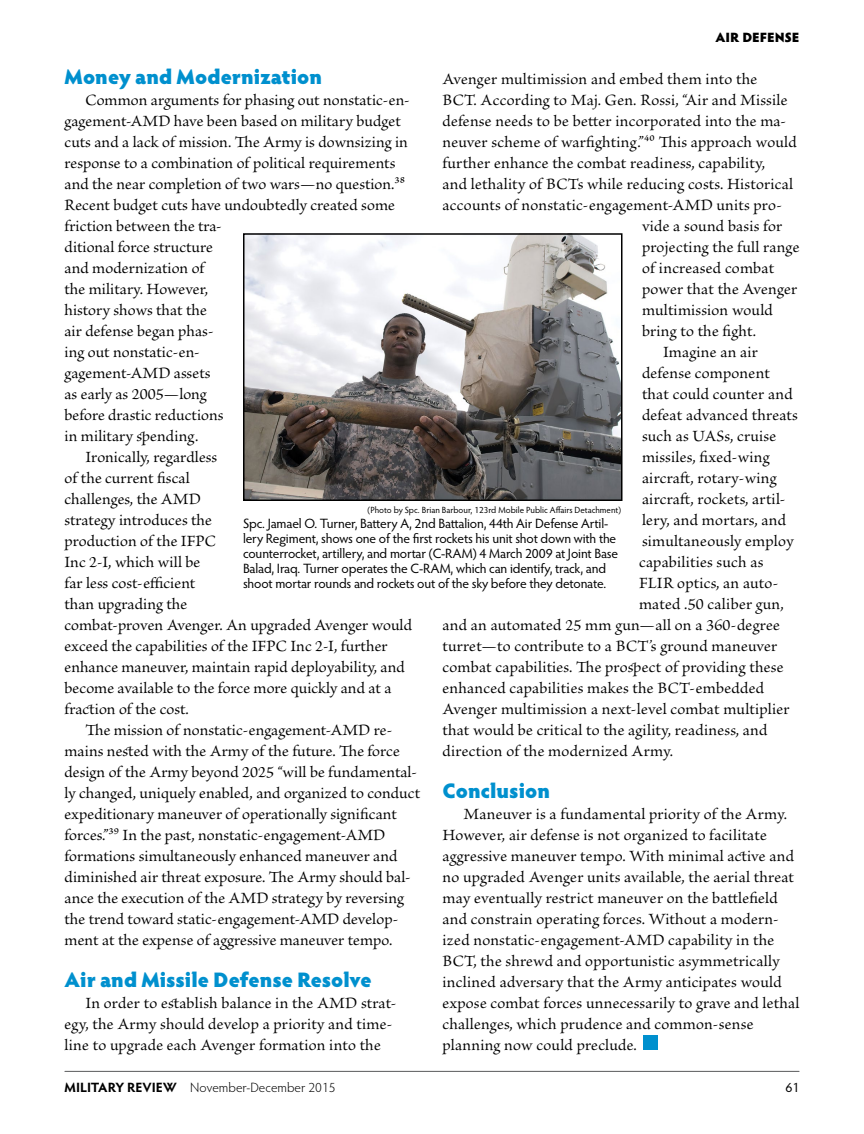
<style>
.page{position:relative;width:864px;height:1134px;background:#fff}
.page>*{position:absolute;margin:0;border:0;box-sizing:border-box;transform-origin:0 0}
.t1{font:900 21px "Hypatia Sans Pro";color:#0090ce}
.t2{font:16.5px/21px "Brioso Pro";letter-spacing:.01em;color:#000}
.t3{font:13.5px/15px "Hypatia Sans Pro";letter-spacing:-.015em;color:#000}
.t4{font:300 13.5px "Hypatia Sans Pro";color:#000}
.t5{font:900 13.5px "Hypatia Sans Pro";letter-spacing:-.005em;color:#000}
.t6{font:9px "Hypatia Sans Pro";color:#000}
.s1{font-weight:700}
</style>
<div class="page">
<hr style="left:65px;top:1071px;width:734px;height:1px;background:#58595b">
<div style="left:643px;top:1035px;width:15px;height:15px;background:#0090ce"></div>
<img style="left:246px;top:236px;width:373px;height:262px">
<div style="left:243px;top:233px;width:379px;height:268px;border:2px solid #000"></div>
<p class="t5" style="left:716px;top:27px;width:85px">AIR DEFENSE</p>
<p class="t1" style="left:64px;top:61px;width:259px">Money and Modernization</p>
<p class="t2" style="left:86px;top:90px;width:326px">Common arguments for phasing out nonstatic-en-</p>
<p class="t2" style="left:65px;top:111px;width:338px">gagement-AMD have been based on military budget</p>
<p class="t2" style="left:65px;top:132px;width:345px">cuts and a lack of mission. The Army is downsizing in</p>
<p class="t2" style="left:65px;top:153px;width:332px">response to a combination of political requirements</p>
<p class="t2" style="left:65px;top:174px;width:342px">and the near completion of two wars—no question.38</p>
<p class="t2" style="left:65px;top:195px;width:332px">Recent budget cuts have undoubtedly created some</p>
<p class="t2" style="left:65px;top:216px;width:159px">friction between the tra-</p>
<p class="t2" style="left:65px;top:237px;width:150px">ditional force structure</p>
<p class="t2" style="left:65px;top:258px;width:141px">and modernization of</p>
<p class="t2" style="left:65px;top:279px;width:145px">the military. However,</p>
<p class="t2" style="left:65px;top:300px;width:144px">history shows that the</p>
<p class="t2" style="left:65px;top:321px;width:151px">air defense began phas-</p>
<p class="t2" style="left:65px;top:342px;width:137px">ing out nonstatic-en-</p>
<p class="t2" style="left:65px;top:363px;width:148px">gagement-AMD assets</p>
<p class="t2" style="left:65px;top:384px;width:144px">as early as 2005—long</p>
<p class="t2" style="left:65px;top:405px;width:161px">before drastic reductions</p>
<p class="t2" style="left:65px;top:426px;width:135px">in military spending.</p>
<p class="t2" style="left:86px;top:447px;width:133px">Ironically, regardless</p>
<p class="t2" style="left:65px;top:468px;width:127px">of the current fiscal</p>
<p class="t2" style="left:65px;top:489px;width:138px">challenges, the AMD</p>
<p class="t2" style="left:65px;top:510px;width:149px">strategy introduces the</p>
<p class="t2" style="left:65px;top:531px;width:153px">production of the IFPC</p>
<p class="t2" style="left:65px;top:552px;width:137px">Inc 2-I, which will be</p>
<p class="t2" style="left:65px;top:573px;width:132px">far less cost-efficient</p>
<p class="t2" style="left:65px;top:594px;width:124px">than upgrading the</p>
<p class="t2" style="left:65px;top:615px;width:349px">combat-proven Avenger. An upgraded Avenger would</p>
<p class="t2" style="left:65px;top:636px;width:325px">exceed the capabilities of the IFPC Inc 2-I, further</p>
<p class="t2" style="left:65px;top:657px;width:342px">enhance maneuver, maintain rapid deployability, and</p>
<p class="t2" style="left:65px;top:678px;width:329px">become available to the force more quickly and at a</p>
<p class="t2" style="left:65px;top:699px;width:126px">fraction of the cost.</p>
<p class="t2" style="left:86px;top:720px;width:308px">The mission of nonstatic-engagement-AMD re-</p>
<p class="t2" style="left:65px;top:741px;width:337px">mains nested with the Army of the future. The force</p>
<p class="t2" style="left:65px;top:762px;width:354px">design of the Army beyond 2025 “will be fundamental-</p>
<p class="t2" style="left:65px;top:783px;width:357px">ly changed, uniquely enabled, and organized to conduct</p>
<p class="t2" style="left:65px;top:804px;width:334px">expeditionary maneuver of operationally significant</p>
<p class="t2" style="left:65px;top:825px;width:322px">forces.”39 In the past, nonstatic-engagement-AMD</p>
<p class="t2" style="left:65px;top:846px;width:334px">formations simultaneously enhanced maneuver and</p>
<p class="t2" style="left:65px;top:868px;width:348px">diminished air threat exposure. The Army should bal-</p>
<p class="t2" style="left:65px;top:889px;width:341px">ance the execution of the AMD strategy by reversing</p>
<p class="t2" style="left:65px;top:910px;width:335px">the trend toward static-engagement-AMD develop-</p>
<p class="t2" style="left:65px;top:931px;width:329px">ment at the expense of aggressive maneuver tempo.</p>
<p class="t1" style="left:64px;top:964px;width:309px">Air and Missile Defense Resolve</p>
<p class="t2" style="left:65px;top:993px;width:334px;text-indent:21px">In order to establish balance in the AMD strat&shy;egy, the Army should develop a priority and time&shy;line to upgrade each Avenger formation into the</p>
<p class="t2" style="left:443px;top:69px;width:316px">Avenger multimission and embed them into the</p>
<p class="t2" style="left:443px;top:90px;width:346px">BCT. According to Maj. Gen. Rossi, “Air and Missile</p>
<p class="t2" style="left:443px;top:111px;width:345px">defense needs to be better incorporated into the ma-</p>
<p class="t2" style="left:443px;top:132px;width:356px">neuver scheme of warfighting.”40 This approach would</p>
<p class="t2" style="left:443px;top:153px;width:324px">further enhance the combat readiness, capability,</p>
<p class="t2" style="left:443px;top:174px;width:352px">and lethality of BCTs while reducing costs. Historical</p>
<p class="t2" style="left:443px;top:195px;width:341px">accounts of nonstatic-engagement-AMD units pro-</p>
<p class="t2" style="left:642px;top:216px;width:142px">vide a sound basis for</p>
<p class="t2" style="left:642px;top:237px;width:159px">projecting the full range</p>
<p class="t2" style="left:642px;top:258px;width:134px">of increased combat</p>
<p class="t2" style="left:642px;top:279px;width:157px">power that the Avenger</p>
<p class="t2" style="left:642px;top:300px;width:132px">multimission would</p>
<p class="t2" style="left:642px;top:321px;width:116px">bring to the fight.</p>
<p class="t2" style="left:663px;top:342px;width:97px">Imagine an air</p>
<p class="t2" style="left:642px;top:363px;width:129px">defense component</p>
<p class="t2" style="left:642px;top:384px;width:152px">that could counter and</p>
<p class="t2" style="left:642px;top:405px;width:157px">defeat advanced threats</p>
<p class="t2" style="left:642px;top:426px;width:136px">such as UASs, cruise</p>
<p class="t2" style="left:642px;top:447px;width:129px">missiles, fixed-wing</p>
<p class="t2" style="left:642px;top:468px;width:136px">aircraft, rotary-wing</p>
<p class="t2" style="left:642px;top:489px;width:145px">aircraft, rockets, artil-</p>
<p class="t2" style="left:642px;top:510px;width:145px">lery, and mortars, and</p>
<p class="t2" style="left:642px;top:531px;width:153px">simultaneously employ</p>
<p class="t2" style="left:639px;top:552px;width:126px">capabilities such as</p>
<p class="t2" style="left:639px;top:573px;width:141px">FLIR optics, an auto-</p>
<p class="t2" style="left:639px;top:594px;width:146px">mated .50 caliber gun,</p>
<p class="t2" style="left:443px;top:615px;width:339px">and an automated 25 mm gun—all on a 360-degree</p>
<p class="t2" style="left:443px;top:636px;width:336px">turret—to contribute to a BCT’s ground maneuver</p>
<p class="t2" style="left:443px;top:657px;width:343px">combat capabilities. The prospect of providing these</p>
<p class="t2" style="left:443px;top:678px;width:323px">enhanced capabilities makes the BCT-embedded</p>
<p class="t2" style="left:443px;top:699px;width:349px">Avenger multimission a next-level combat multiplier</p>
<p class="t2" style="left:443px;top:720px;width:327px">that would be critical to the agility, readiness, and</p>
<p class="t2" style="left:443px;top:741px;width:232px">direction of the modernized Army.</p>
<p class="t1" style="left:442px;top:775px;width:109px">Conclusion</p>
<p class="t2" style="left:442px;top:804px;width:359px;text-indent:21px">Maneuver is a fundamental priority of the Army.<br>However, air defense is not organized to facilitate aggressive maneuver tempo. With minimal active and no upgraded Avenger units available, the aerial threat may eventually restrict maneuver on the battlefield and constrain operating forces. Without a modern&shy;ized nonstatic-engagement-AMD capability in the BCT, the shrewd and opportunistic asymmetrically inclined adversary that the Army anticipates would expose combat forces unnecessarily to grave and lethal challenges, which prudence and common-sense planning now could preclude.</p>
<p class="t6" style="left:368px;top:504px;width:255px">(Photo by Spc. Brian Barbour, 123rd Mobile Public Affairs Detachment)</p>
<p class="t3" style="left:243px;top:515px;width:377px">Spc. Jamael O. Turner, Battery A, 2nd Battalion, 44th Air Defense Artil&shy;lery Regiment, shows one of the first rockets his unit shot down with the counterrocket, artillery, and mortar (C-RAM) 4 March 2009 at Joint Base Balad, Iraq. Turner operates the C-RAM, which can identify, track, and shoot mortar rounds and rockets out of the sky before they detonate.</p>
<p class="t4" style="left:64px;top:1079px;width:273px"><span class="s1">MILITARY REVIEW</span> November-December 2015</p>
<p class="t3" style="left:786px;top:1079px;width:15px">61</p>
</div>
